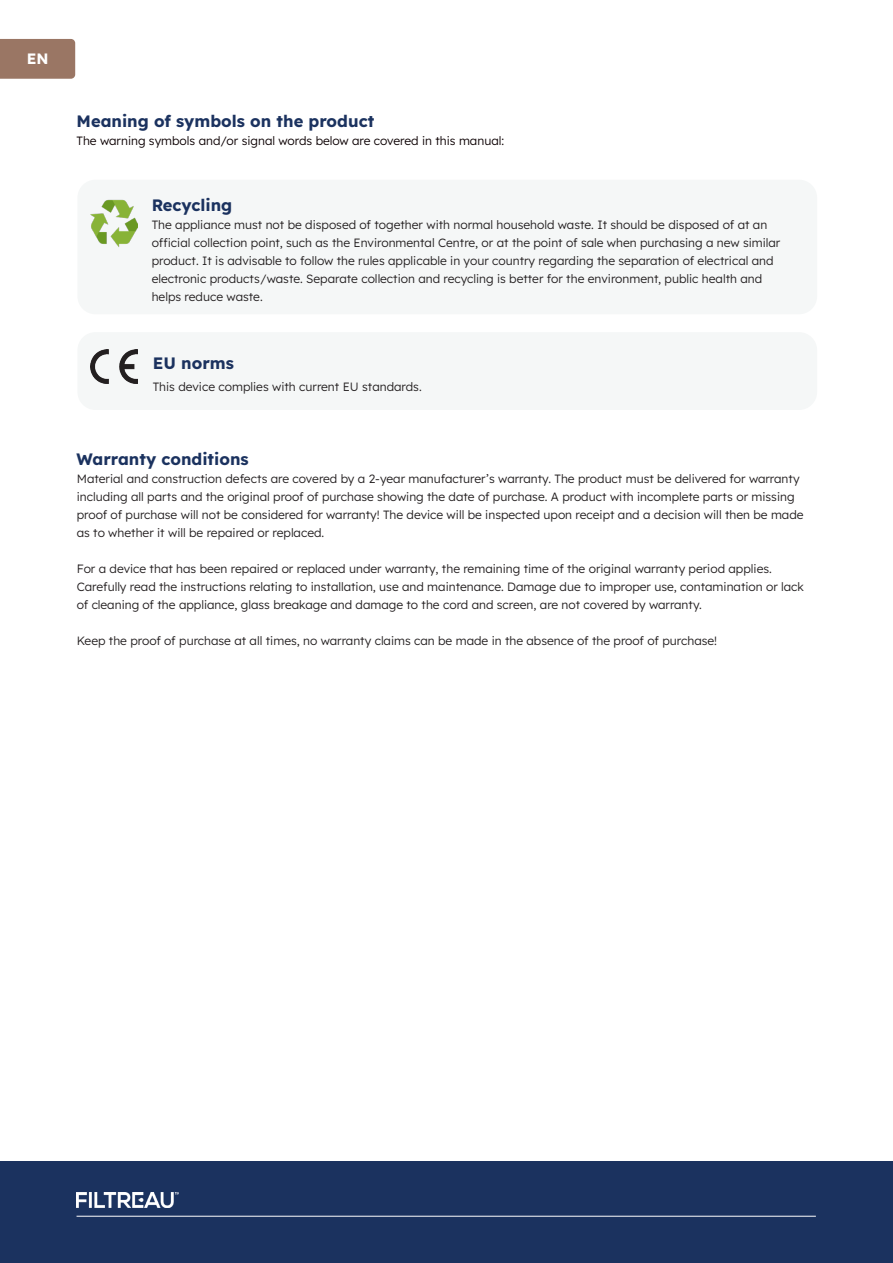
<style>
.page{position:relative;width:893px;height:1263px;background:#fff}
.page>*{position:absolute;margin:0;border:0;box-sizing:border-box;transform-origin:0 0}
.t1{font:700 16.5px "Lexend";color:#1b325f}
.t2{font:700 15px "Lexend";color:#fff}
.t3{font:300 12px/18px "Lexend";color:#231f20}
.t4{font:300 12px "Lexend";color:#0c0003}
</style>
<div class="page">
<div style="left:0;top:1161px;width:893px;height:102px;background:#1b325f"></div>
<img style="left:77px;top:1192px;width:102px;height:15px">
<hr style="left:77px;top:1216px;width:739px;height:1px;background:#fff">
<div style="left:0;top:39px;width:75px;height:40px;background:#9a7664"></div>
<div style="left:77px;top:332px;width:740px;height:78px;background:#f5f7f7;border-radius:18px"></div>
<img style="left:90px;top:350px;width:47px;height:34px">
<div style="left:77px;top:180px;width:740px;height:134px;background:#f5f7f7;border-radius:18px"></div>
<img style="left:90px;top:200px;width:47px;height:47px">
<p class="t2" style="left:27px;top:47px;width:23px">EN</p>
<p class="t1" style="left:77px;top:108px;width:299px">Meaning of symbols on the product</p>
<p class="t4" style="left:77px;top:132px;width:429px">The warning symbols and/or signal words below are covered in this manual:</p>
<p class="t1" style="left:152px;top:192px;width:82px">Recycling</p>
<p class="t3" style="left:152px;top:215px;width:630px">The appliance must not be disposed of together with normal household waste. It should be disposed of at an official collection point, such as the Environmental Centre, or at the point of sale when purchasing a new similar product. It is advisable to follow the rules applicable in your country regarding the separation of electrical and electronic products/waste. Separate collection and recycling is better for the environment, public health and helps reduce waste.</p>
<p class="t1" style="left:153px;top:350px;width:83px">EU norms</p>
<p class="t3" style="left:153px;top:377px;width:270px">This device complies with current EU standards.</p>
<p class="t1" style="left:77px;top:446px;width:174px">Warranty conditions</p>
<p class="t3" style="left:77px;top:469px;width:728px">Material and construction defects are covered by a 2-year manufacturer’s warranty. The product must be delivered for warranty including all parts and the original proof of purchase showing the date of purchase. A product with incomplete parts or missing proof of purchase will not be considered for warranty! The device will be inspected upon receipt and a decision will then be made as to whether it will be repaired or replaced.</p>
<p class="t3" style="left:77px;top:559px;width:729px">For a device that has been repaired or replaced under warranty, the remaining time of the original warranty period applies.<br>Carefully read the instructions relating to installation, use and maintenance. Damage due to improper use, contamination or lack of cleaning of the appliance, glass breakage and damage to the cord and screen, are not covered by warranty.</p>
<p class="t3" style="left:77px;top:631px;width:642px">Keep the proof of purchase at all times, no warranty claims can be made in the absence of the proof of purchase!</p>
</div>
